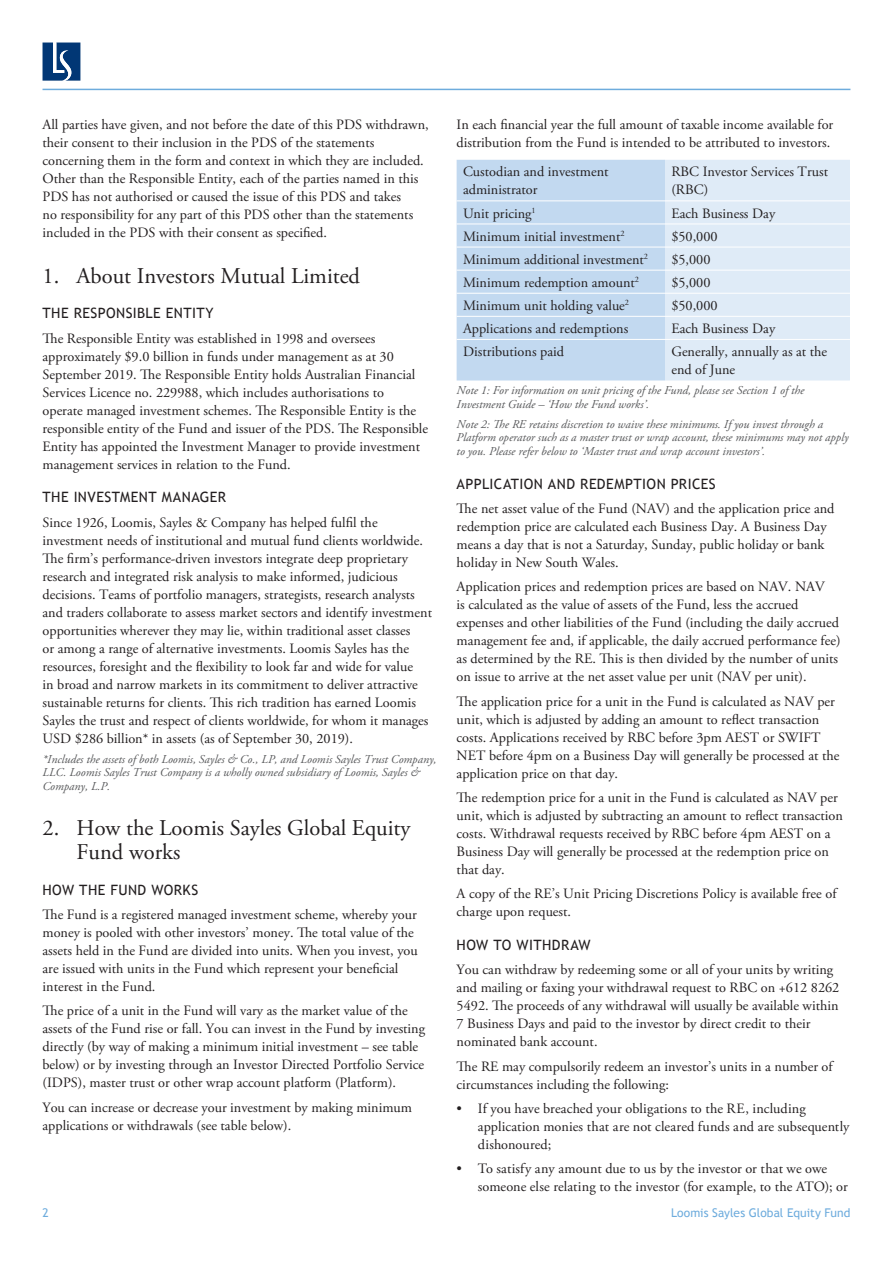
<style>
.page{position:relative;width:893px;height:1263px;background:#fff}
.page>*{position:absolute;margin:0;border:0;box-sizing:border-box;transform-origin:0 0}
.t1{font:22.5px/24px "Adobe Garamond Pro";color:#231f20}
.t2{font:14.25px/18px "Adobe Garamond Pro";color:#231f20}
.t3{font:14.25px "Trebuchet MS";letter-spacing:.03em;color:#231f20}
.t4{font:italic 12px/13.5px "Adobe Garamond Pro";color:#57585a}
.t5{font:12px "Trebuchet MS";letter-spacing:.005em;color:#6eacdd}
</style>
<div class="page">
<hr style="left:43px;top:89px;width:807px;height:1px;background:#6eacdd">
<svg style="left:43px;top:43px;width:37px;height:38px"></svg>
<div style="left:457px;top:160px;width:208px;height:220px;background:#c2d9f0"></div>
<div style="left:665px;top:160px;width:185px;height:220px;background:#dfebf7"></div>
<hr style="left:457px;top:200px;width:208px;height:1px;background:#fff">
<hr style="left:665px;top:200px;width:185px;height:1px;background:#fff">
<hr style="left:457px;top:224px;width:208px;height:1px;background:#fff">
<hr style="left:665px;top:224px;width:185px;height:1px;background:#fff">
<hr style="left:457px;top:247px;width:208px;height:1px;background:#fff">
<hr style="left:665px;top:247px;width:185px;height:1px;background:#fff">
<hr style="left:457px;top:270px;width:208px;height:1px;background:#fff">
<hr style="left:665px;top:270px;width:185px;height:1px;background:#fff">
<hr style="left:457px;top:293px;width:208px;height:1px;background:#fff">
<hr style="left:665px;top:293px;width:185px;height:1px;background:#fff">
<hr style="left:457px;top:316px;width:208px;height:1px;background:#fff">
<hr style="left:665px;top:316px;width:185px;height:1px;background:#fff">
<hr style="left:457px;top:339px;width:208px;height:1px;background:#fff">
<hr style="left:665px;top:339px;width:185px;height:1px;background:#fff">
<p class="t2" style="left:43px;top:116px;width:388px">All parties have given, and not before the date of this PDS withdrawn, their consent to their inclusion in the PDS of the statements concerning them in the form and context in which they are included.<br>Other than the Responsible Entity, each of the parties named in this PDS has not authorised or caused the issue of this PDS and takes<br>no responsibility for any part of this PDS other than the statements included in the PDS with their consent as specified.</p>
<h1 class="t1" style="left:43px;top:264px;width:319px">1. About Investors Mutual Limited</h1>
<p class="t3" style="left:43px;top:305px;width:173px">THE RESPONSIBLE ENTITY</p>
<p class="t2" style="left:43px;top:330px;width:387px">The Responsible Entity was established in 1998 and oversees approximately $9.0 billion in funds under management as at 30<br>September 2019. The Responsible Entity holds Australian Financial Services Licence no. 229988, which includes authorisations to<br>operate managed investment schemes. The Responsible Entity is the responsible entity of the Fund and issuer of the PDS. The Responsible Entity has appointed the Investment Manager to provide investment management services in relation to the Fund.</p>
<p class="t3" style="left:43px;top:489px;width:185px">THE INVESTMENT MANAGER</p>
<p class="t2" style="left:43px;top:514px;width:391px">Since 1926, Loomis, Sayles &amp; Company has helped fulfil the investment needs of institutional and mutual fund clients worldwide.<br>The firm’s performance-driven investors integrate deep proprietary research and integrated risk analysis to make informed, judicious decisions. Teams of portfolio managers, strategists, research analysts and traders collaborate to assess market sectors and identify investment opportunities wherever they may lie, within traditional asset classes<br>or among a range of alternative investments. Loomis Sayles has the resources, foresight and the flexibility to look far and wide for value<br>in broad and narrow markets in its commitment to deliver attractive sustainable returns for clients. This rich tradition has earned Loomis Sayles the trust and respect of clients worldwide, for whom it manages USD $286 billion* in assets (as of September 30, 2019).</p>
<p class="t4" style="left:43px;top:752px;width:395px">*Includes the assets of both Loomis, Sayles &amp; Co., LP, and Loomis Sayles Trust Company,<br>LLC. Loomis Sayles Trust Company is a wholly owned subsidiary of Loomis, Sayles &amp;<br>Company, L.P.</p>
<h1 class="t1" style="left:77px;top:817px;width:335px;text-indent:-34px">2. How the Loomis Sayles Global Equity<br>Fund works</h1>
<p class="t3" style="left:43px;top:881px;width:157px">HOW THE FUND WORKS</p>
<p class="t2" style="left:43px;top:906px;width:377px">The Fund is a registered managed investment scheme, whereby your money is pooled with other investors’ money. The total value of the assets held in the Fund are divided into units. When you invest, you are issued with units in the Fund which represent your beneficial interest in the Fund.</p>
<p class="t2" style="left:43px;top:1002px;width:384px">The price of a unit in the Fund will vary as the market value of the assets of the Fund rise or fall. You can invest in the Fund by investing directly (by way of making a minimum initial investment – see table below) or by investing through an Investor Directed Portfolio Service (IDPS), master trust or other wrap account platform (Platform).</p>
<p class="t2" style="left:43px;top:1099px;width:371px">You can increase or decrease your investment by making minimum applications or withdrawals (see table below).</p>
<p class="t2" style="left:457px;top:116px;width:378px">In each financial year the full amount of taxable income available for distribution from the Fund is intended to be attributed to investors.</p>
<p class="t2" style="left:463px;top:163px;width:147px">Custodian and investment administrator</p>
<p class="t2" style="left:671px;top:163px;width:158px">RBC Investor Services Trust (RBC)</p>
<p class="t2" style="left:463px;top:205px;width:74px">Unit pricing<sup>1</sup></p>
<p class="t2" style="left:671px;top:205px;width:105px">Each Business Day</p>
<p class="t2" style="left:463px;top:228px;width:163px">Minimum initial investment<sup>2</sup></p>
<p class="t2" style="left:671px;top:228px;width:48px">$50,000</p>
<p class="t2" style="left:463px;top:251px;width:187px">Minimum additional investment<sup>2</sup></p>
<p class="t2" style="left:671px;top:251px;width:41px">$5,000</p>
<p class="t2" style="left:463px;top:274px;width:178px">Minimum redemption amount<sup>2</sup></p>
<p class="t2" style="left:671px;top:274px;width:41px">$5,000</p>
<p class="t2" style="left:463px;top:297px;width:168px">Minimum unit holding value<sup>2</sup></p>
<p class="t2" style="left:671px;top:297px;width:48px">$50,000</p>
<p class="t2" style="left:463px;top:320px;width:167px">Applications and redemptions</p>
<p class="t2" style="left:671px;top:320px;width:105px">Each Business Day</p>
<p class="t2" style="left:463px;top:343px;width:103px">Distributions paid</p>
<p class="t2" style="left:671px;top:343px;width:157px">Generally, annually as at the end of June</p>
<p class="t4" style="left:457px;top:384px;width:349px">Note 1: For information on unit pricing of the Fund, please see Section 1 of the<br>Investment Guide – ‘How the Fund works’.</p>
<p class="t4" style="left:457px;top:417px;width:393px">Note 2: The RE retains discretion to waive these minimums. If you invest through a<br>Platform operator such as a master trust or wrap account, these minimums may not apply to you. Please refer below to ‘Master trust and wrap account investors’.</p>
<p class="t3" style="left:457px;top:475px;width:261px">APPLICATION AND REDEMPTION PRICES</p>
<p class="t2" style="left:457px;top:500px;width:379px">The net asset value of the Fund (NAV) and the application price and redemption price are calculated each Business Day. A Business Day means a day that is not a Saturday, Sunday, public holiday or bank holiday in New South Wales.</p>
<p class="t2" style="left:457px;top:578px;width:385px">Application prices and redemption prices are based on NAV. NAV<br>is calculated as the value of assets of the Fund, less the accrued expenses and other liabilities of the Fund (including the daily accrued management fee and, if applicable, the daily accrued performance fee) as determined by the RE. This is then divided by the number of units on issue to arrive at the net asset value per unit (NAV per unit).</p>
<p class="t2" style="left:457px;top:693px;width:384px">The application price for a unit in the Fund is calculated as NAV per unit, which is adjusted by adding an amount to reflect transaction costs. Applications received by RBC before 3pm AEST or SWIFT NET before 4pm on a Business Day will generally be processed at the application price on that day.</p>
<p class="t2" style="left:457px;top:789px;width:388px">The redemption price for a unit in the Fund is calculated as NAV per unit, which is adjusted by subtracting an amount to reflect transaction costs. Withdrawal requests received by RBC before 4pm AEST on a Business Day will generally be processed at the redemption price on that day.</p>
<p class="t2" style="left:457px;top:885px;width:381px">A copy of the RE’s Unit Pricing Discretions Policy is available free of charge upon request.</p>
<p class="t3" style="left:457px;top:936px;width:136px">HOW TO WITHDRAW</p>
<p class="t2" style="left:457px;top:961px;width:384px">You can withdraw by redeeming some or all of your units by writing and mailing or faxing your withdrawal request to RBC on +612 8262<br>5492. The proceeds of any withdrawal will usually be available within 7 Business Days and paid to the investor by direct credit to their nominated bank account.</p>
<p class="t2" style="left:457px;top:1058px;width:378px">The RE may compulsorily redeem an investor’s units in a number of circumstances including the following:</p>
<p class="t2" style="left:478px;top:1100px;width:373px;text-indent:-21px">• If you have breached your obligations to the RE, including application monies that are not cleared funds and are subsequently dishonoured;</p>
<p class="t2" style="left:478px;top:1160px;width:371px;text-indent:-21px">• To satisfy any amount due to us by the investor or that we owe someone else relating to the investor (for example, to the ATO); or</p>
<p class="t5" style="left:43px;top:1205px;width:8px">2</p>
<p class="t5" style="left:671px;top:1205px;width:181px">Loomis Sayles Global Equity Fund</p>
</div>
